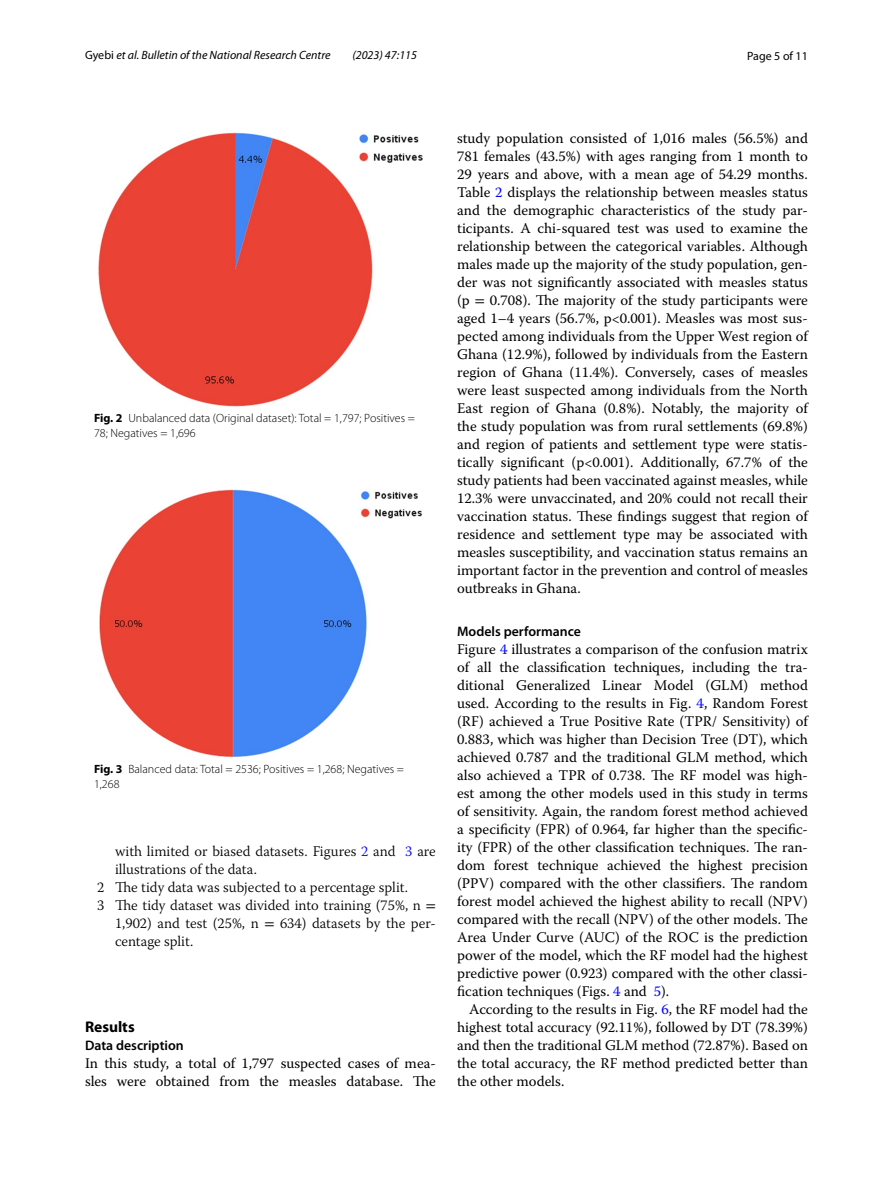
<style>
.page{position:relative;width:893px;height:1187px;background:#fff}
.page>*{position:absolute;margin:0;border:0;box-sizing:border-box;transform-origin:0 0}
.t1{font:700 15.45px "Myriad Pro";color:#000}
.t2{font:14.7px/18px "Warnock Pro";color:#000;text-align:justify}
.t3{font:300 14.7px "Warnock Pro";color:#000}
.t4{font:600 13.8px "Myriad Pro";color:#000}
.t5{font:300 12px/15px "Myriad Pro";color:#000}
.t6{font:italic 12px "Myriad Pro";color:#000}
.t7{font:12px "Myriad Pro";color:#000}
.s1{font-style:normal}
.s2{font-weight:700}
.s3{color:#00f}
.s4{font-family:"STIX";font-weight:400}
.s5{font-family:"STIX"}
</style>
<div class="page">
<img style="left:99px;top:133px;width:323px;height:274px">
<img style="left:99px;top:489px;width:323px;height:268px">
<p class="t6" style="left:85px;top:48px;width:247px"><span class="s1">Gyebi</span> et al. Bulletin of the National Research Centre</p>
<p class="t6" style="left:352px;top:48px;width:66px">(2023) 47:115</p>
<p class="t7" style="left:747px;top:48px;width:62px">Page 5 of 11</p>
<p class="t5" style="left:94px;top:411px;width:322px"><span class="s2">Fig. 2</span> Unbalanced data (Original dataset): Total = 1,797; Positives =<br>78; Negatives = 1,696</p>
<p class="t5" style="left:94px;top:761px;width:312px"><span class="s2">Fig. 3</span> Balanced data: Total = 2536; Positives = 1,268; Negatives =<br>1,268</p>
<p class="t3" style="left:115px;top:842px;width:322px">with limited or biased datasets. Figures <span class="s3">2</span> and <span class="s3">3</span> are</p>
<p class="t3" style="left:115px;top:860px;width:143px">illustrations of the data.</p>
<p class="t3" style="left:97px;top:878px;width:313px">2 The tidy data was subjected to a percentage split.</p>
<p class="t3" style="left:97px;top:896px;width:340px">3 The tidy dataset was divided into training (75%, n <span class="s4">=</span></p>
<p class="t3" style="left:115px;top:914px;width:322px">1,902) and test (25%, n <span class="s4">=</span> 634) datasets by the per-</p>
<p class="t3" style="left:115px;top:932px;width:80px">centage split.</p>
<p class="t1" style="left:85px;top:1016px;width:51px">Results</p>
<p class="t4" style="left:85px;top:1036px;width:100px">Data description</p>
<p class="t2" style="left:85px;top:1054px;width:352px">In this study, a total of 1,797 suspected cases of mea&shy;sles were obtained from the measles database. The</p>
<p class="t2" style="left:457px;top:128px;width:352px">study population consisted of 1,016 males (56.5%) and 781 females (43.5%) with ages ranging from 1 month to 29 years and above, with a mean age of 54.29 months.<br>Table <span class="s3">2</span> displays the relationship between measles status and the demographic characteristics of the study par&shy;ticipants. A chi-squared test was used to examine the relationship between the categorical variables. Although males made up the majority of the study population, gen&shy;der was not significantly associated with measles status (p <span class="s5">=</span> 0.708). The majority of the study participants were aged 1–4 years (56.7%, p&lt;0.001). Measles was most sus&shy;pected among individuals from the Upper West region of Ghana (12.9%), followed by individuals from the Eastern region of Ghana (11.4%). Conversely, cases of measles were least suspected among individuals from the North East region of Ghana (0.8%). Notably, the majority of the study population was from rural settlements (69.8%) and region of patients and settlement type were statis&shy;tically significant (p&lt;0.001). Additionally, 67.7% of the study patients had been vaccinated against measles, while 12.3% were unvaccinated, and 20% could not recall their vaccination status. These findings suggest that region of residence and settlement type may be associated with measles susceptibility, and vaccination status remains an important factor in the prevention and control of measles outbreaks in Ghana.</p>
<p class="t4" style="left:457px;top:622px;width:125px">Models performance</p>
<p class="t2" style="left:457px;top:640px;width:352px">Figure <span class="s3">4</span> illustrates a comparison of the confusion matrix of all the classification techniques, including the tra&shy;ditional Generalized Linear Model (GLM) method used. According to the results in Fig. <span class="s3">4</span>, Random Forest (RF) achieved a True Positive Rate (TPR/ Sensitivity) of 0.883, which was higher than Decision Tree (DT), which achieved 0.787 and the traditional GLM method, which also achieved a TPR of 0.738. The RF model was high&shy;est among the other models used in this study in terms of sensitivity. Again, the random forest method achieved a specificity (FPR) of 0.964, far higher than the specific&shy;ity (FPR) of the other classification techniques. The ran&shy;dom forest technique achieved the highest precision (PPV) compared with the other classifiers. The random forest model achieved the highest ability to recall (NPV) compared with the recall (NPV) of the other models. The Area Under Curve (AUC) of the ROC is the prediction power of the model, which the RF model had the highest predictive power (0.923) compared with the other classi&shy;fication techniques (Figs. <span class="s3">4</span> and <span class="s3">5</span>).</p>
<p class="t2" style="left:457px;top:1000px;width:352px;text-indent:12px">According to the results in Fig. <span class="s3">6</span>, the RF model had the highest total accuracy (92.11%), followed by DT (78.39%) and then the traditional GLM method (72.87%). Based on the total accuracy, the RF method predicted better than the other models.</p>
</div>
